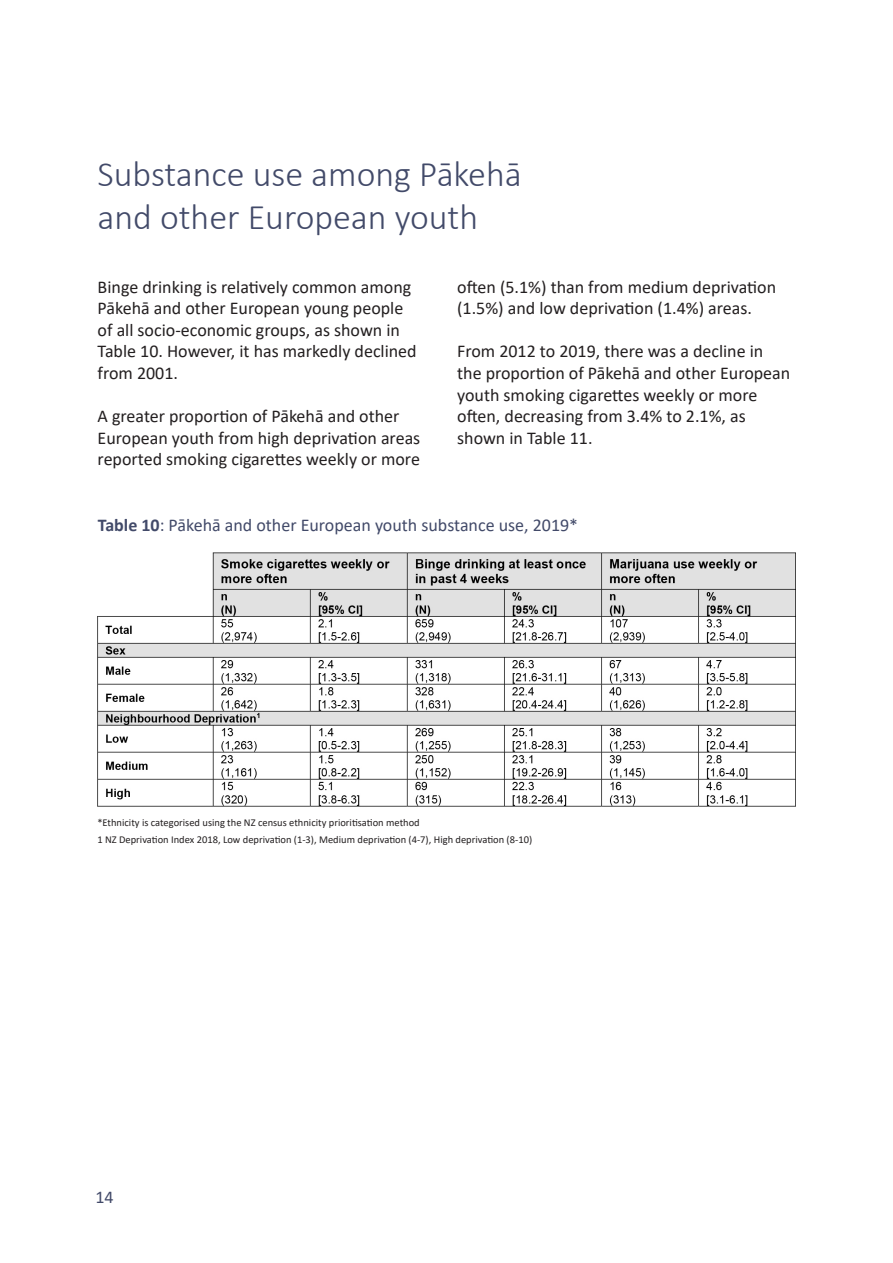
<style>
.page{position:relative;width:893px;height:1263px;background:#fff}
.page>*{position:absolute;margin:0;border:0;box-sizing:border-box;transform-origin:0 0}
.Medium_TItle{font:300 36px "Calibri";color:#424a69}
.Paragraph_Style_1{font:18px/21.6px "Calibri";color:#231f20}
.Over_graphs_images{font:18px "Calibri";color:#424a69}
.Notes_under_tables{font:10.5px "Calibri";color:#231f20}
.s1{font-weight:700}
</style>
<div class="page">
<img style="left:97px;top:552px;width:698px;height:255px">
<p class="Medium_TItle" style="left:98px;top:151px;width:426px">Substance use among Pākehā</p>
<p class="Medium_TItle" style="left:98px;top:195px;width:382px">and other European youth</p>
<p class="Paragraph_Style_1" style="left:98px;top:275px;width:315px">Binge drinking is relatively common among<br>Pākehā and other European young people</p>
<p class="Paragraph_Style_1" style="left:98px;top:318px;width:321px">of all socio-economic groups, as shown in<br>Table 10. However, it has markedly declined from 2001.</p>
<p class="Paragraph_Style_1" style="left:98px;top:405px;width:324px">A greater proportion of Pākehā and other<br>European youth from high deprivation areas reported smoking cigarettes weekly or more</p>
<p class="Paragraph_Style_1" style="left:457px;top:275px;width:320px">often (5.1%) than from medium deprivation (1.5%) and low deprivation (1.4%) areas.</p>
<p class="Paragraph_Style_1" style="left:457px;top:340px;width:335px">From 2012 to 2019, there was a decline in the proportion of Pākehā and other European youth smoking cigarettes weekly or more often, decreasing from 3.4% to 2.1%, as shown in Table 11.</p>
<p class="Over_graphs_images" style="left:98px;top:512px;width:482px"><span class="s1">Table 10</span>: Pākehā and other European youth substance use, 2019*</p>
<p class="Notes_under_tables" style="left:97px;top:816px;width:324px">*Ethnicity is categorised using the NZ census ethnicity prioritisation method</p>
<p class="Notes_under_tables" style="left:97px;top:832px;width:436px">1 NZ Deprivation Index 2018, Low deprivation (1-3), Medium deprivation (4-7), High deprivation (8-10)</p>
<p class="Over_graphs_images" style="left:96px;top:1184px;width:20px">14</p>
</div>
